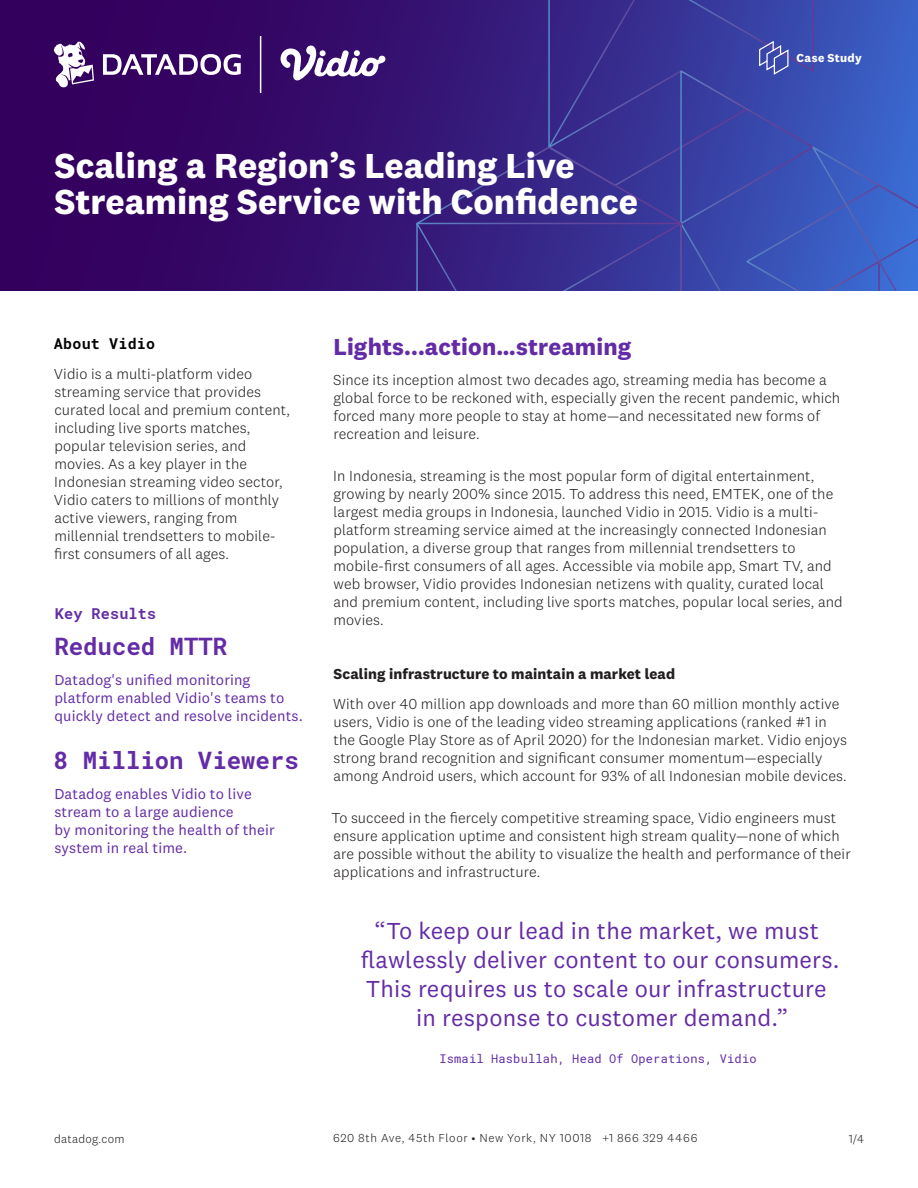
<style>
.page{position:relative;width:918px;height:1188px;background:#fff}
.page>*{position:absolute;margin:0;border:0;box-sizing:border-box;transform-origin:0 0}
.t1{font:700 36px/36px "National 2";color:#fff}
.Quote__main_body{font:24px/28.8px "National 2";letter-spacing:.005em;color:#632ca6;text-align:center}
.KEY_RESULTS_STAT_HEA{font:700 24px "Roboto Mono";color:#632ca6}
.HEADLINE{font:700 24px "National 2";letter-spacing:.005em;color:#632ca6}
.BODY{font:300 15px/18px "National 2";letter-spacing:.005em;color:#231f20}
.SIDE_BAR-BODY{font:15px/18px "National 2";letter-spacing:.005em;color:#632ca6}
.SUBTITLE{font:700 15px "National 2";letter-spacing:.005em;color:#231f20}
.ABOUT-HEADER{font:700 15px "Roboto Mono";letter-spacing:.02em;color:#040503}
.SIDE_BAR-HEADER{font:700 15px "Roboto Mono";letter-spacing:.02em;color:#632ca6}
.National_Light_8_10{font:300 12px "National 2";letter-spacing:.05em;color:#231f20}
.Name_title_co{font:12px "Roboto Mono";letter-spacing:.02em;color:#632ca6}
.BANNER-SMALL_TEXT{font:700 12px "National 2";letter-spacing:.03em;color:#fff}
.National_Light_8_10-2{font:300 12px "National 2";letter-spacing:.02em;color:#231f20}
</style>
<div class="page">
<svg style="left:0;top:0;width:417px;height:290px;background:#340765"></svg>
<svg style="left:54px;top:41px;width:40px;height:47px"></svg>
<svg style="left:103px;top:54px;width:138px;height:21px"></svg>
<hr style="left:260px;top:36px;width:1px;height:57px;background:#fff">
<svg style="left:417px;top:0;width:501px;height:290px;background:#393c9d"></svg>
<svg style="left:281px;top:45px;width:105px;height:36px"></svg>
<h1 class="t1" style="left:53px;top:145px;width:437px">A Proactive Approach to<br>Data-driven Observability</h1>
<p class="t1" style="left:54px;top:148px;width:585px">Scaling a Region’s Leading Live<br>Streaming Service with Confidence</p>
<p class="BANNER-SMALL_TEXT" style="left:797px;top:51px;width:67px">Case Study</p>
<p class="BANNER-SMALL_TEXT" style="left:798px;top:51px;width:67px">Case Study</p>
<p class="ABOUT-HEADER" style="left:54px;top:333px;width:103px">About Vidio</p>
<p class="BODY" style="left:54px;top:365px;width:238px">Vidio is a multi-platform video streaming service that provides curated local and premium content, including live sports matches, popular television series, and movies. As a key player in the<br>Indonesian streaming video sector,<br>Vidio caters to millions of monthly active viewers, ranging from millennial trendsetters to mobile&shy;first consumers of all ages.</p>
<p class="SIDE_BAR-HEADER" style="left:55px;top:603px;width:103px">Key Results</p>
<p class="KEY_RESULTS_STAT_HEA" style="left:54px;top:629px;width:174px">Reduced MTTR</p>
<p class="SIDE_BAR-BODY" style="left:54px;top:671px;width:250px">Datadog's unified monitoring platform enabled Vidio's teams to quickly detect and resolve incidents.</p>
<p class="KEY_RESULTS_STAT_HEA" style="left:54px;top:743px;width:246px">8 Million Viewers</p>
<p class="SIDE_BAR-BODY" style="left:54px;top:785px;width:222px">Datadog enables Vidio to live stream to a large audience<br>by monitoring the health of their system in real time.</p>
<p class="HEADLINE" style="left:333px;top:332px;width:300px">Lights...action…streaming</p>
<p class="BODY" style="left:333px;top:371px;width:509px">Since its inception almost two decades ago, streaming media has become a global force to be reckoned with, especially given the recent pandemic, which forced many more people to stay at home—and necessitated new forms of recreation and leisure.</p>
<p class="BODY" style="left:333px;top:467px;width:511px">In Indonesia, streaming is the most popular form of digital entertainment, growing by nearly 200% since 2015. To address this need, EMTEK, one of the largest media groups in Indonesia, launched Vidio in 2015. Vidio is a multi&shy;platform streaming service aimed at the increasingly connected Indonesian population, a diverse group that ranges from millennial trendsetters to mobile-first consumers of all ages. Accessible via mobile app, Smart TV, and web browser, Vidio provides Indonesian netizens with quality, curated local and premium content, including live sports matches, popular local series, and movies.</p>
<p class="SUBTITLE" style="left:334px;top:664px;width:343px">Scaling infrastructure to maintain a market lead</p>
<p class="BODY" style="left:333px;top:695px;width:515px">With over 40 million app downloads and more than 60 million monthly active users, Vidio is one of the leading video streaming applications (ranked #1 in the Google Play Store as of April 2020) for the Indonesian market. Vidio enjoys strong brand recognition and significant consumer momentum—especially among Android users, which account for 93% of all Indonesian mobile devices.</p>
<p class="BODY" style="left:331px;top:809px;width:521px">To succeed in the fiercely competitive streaming space, Vidio engineers must ensure application uptime and consistent high stream quality—none of which are possible without the ability to visualize the health and performance of their applications and infrastructure.</p>
<p class="Quote__main_body" style="left:361px;top:917px;width:480px">“To keep our lead in the market, we must flawlessly deliver content to our consumers.<br>This requires us to scale our infrastructure in response to customer demand.”</p>
<p class="Name_title_co" style="left:439px;top:1051px;width:319px">Ismail Hasbullah, Head Of Operations, Vidio</p>
<p class="National_Light_8_10-2" style="left:54px;top:1132px;width:72px">datadog.com</p>
<p class="National_Light_8_10" style="left:333px;top:1131px;width:366px">620 8th Ave, 45th Floor • New York, NY 10018 +1 866 329 4466</p>
<p class="National_Light_8_10" style="left:849px;top:1132px;width:17px">1/4</p>
</div>
